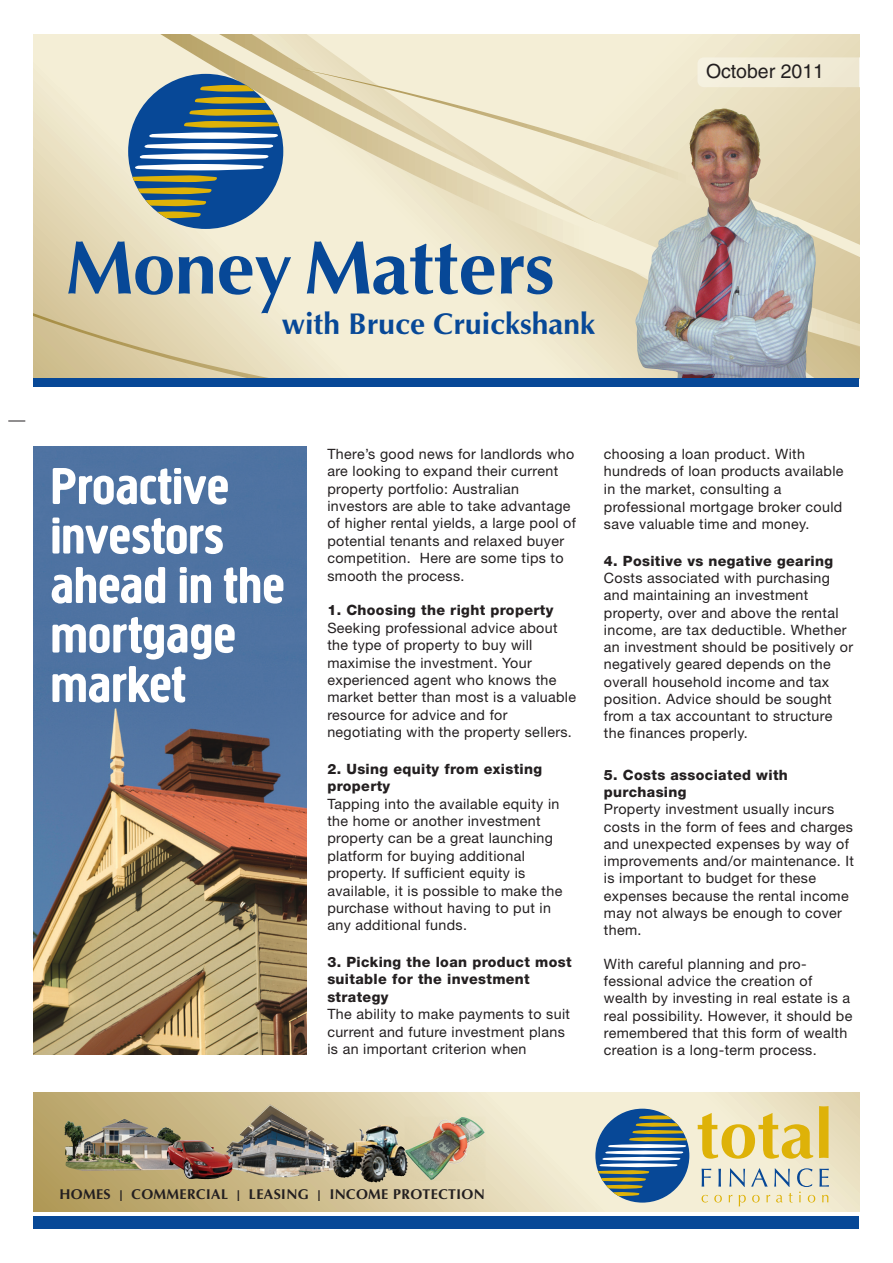
<style>
.page{position:relative;width:893px;height:1263px;background:#fff}
.page>*{position:absolute;margin:0;border:0;box-sizing:border-box;transform-origin:0 0}
.t1{font:76.5px "Optima Bold+EHTUVR";letter-spacing:-.01em;color:#074897}
.t2{font:54px/49.5px "Creighton+SMYSZW";letter-spacing:.015em;color:#fff}
.t3{font:30px "Optima Bold+EHTUVR";color:#074897}
.t4{font:19.5px "Helvetica";color:#231f20}
.t5{font:14.25px/17.2px "Helvetica Neue Roman+TKLQSG";letter-spacing:.025em;color:#231f20}
.t6{font:14.25px/17.4px "Helvetica Neue Heavy+ADUHOM";letter-spacing:.025em;color:#231f20}
.t7{font:14.25px "Optima Bold+EHTUVR";letter-spacing:.025em;color:#231f20}
</style>
<div class="page">
<svg style="left:34px;top:34px;width:825px;height:344px;background:#e8dfc0"></svg>
<svg style="left:294px;top:68px;width:565px;height:310px;background:#ece4c8"></svg>
<svg style="left:205px;top:1206px;width:654px;height:6px;background:#e3d8b6"></svg>
<div style="left:34px;top:1216px;width:825px;height:13px;background:#074897"></div>
<img style="left:635px;top:108px;width:171px;height:270px">
<svg style="left:859px;top:57px;width:1px;height:30px"></svg>
<img style="left:697px;top:57px;width:6px;height:30px">
<div style="left:128px;top:74px;width:155px;height:155px;background:#074897;border-radius:50%"></div>
<svg style="left:128px;top:85px;width:155px;height:133px"></svg>
<div style="left:34px;top:378px;width:825px;height:9px;background:#074897"></div>
<img style="left:34px;top:1093px;width:825px;height:113px">
<img style="left:34px;top:446px;width:272px;height:608px">
<svg style="left:8px;top:421px;width:17px;height:1px"></svg>
<h3 class="t4" style="left:706px;top:64px;width:119px">October 2011</h3>
<h1 class="t1" style="left:66px;top:241px;width:490px">Money Matters</h1>
<h3 class="t3" style="left:282px;top:313px;width:315px">with Bruce Cruickshank</h3>
<h2 class="t2" style="left:51px;top:465px;width:235px">Proactive investors ahead in the mortgage market</h2>
<p class="t5" style="left:327px;top:446px;width:250px">There’s good news for landlords who are looking to expand their current property portfolio: Australian investors are able to take advantage of higher rental yields, a large pool of potential tenants and relaxed buyer competition. Here are some tips to smooth the process.</p>
<p class="t6" style="left:327px;top:603px;width:227px">1. Choosing the right property</p>
<p class="t5" style="left:327px;top:620px;width:250px">Seeking professional advice about the type of property to buy will maximise the investment. Your experienced agent who knows the market better than most is a valuable resource for advice and for negotiating with the property sellers.</p>
<p class="t6" style="left:327px;top:761px;width:216px">2. Using equity from existing property</p>
<p class="t5" style="left:327px;top:796px;width:236px">Tapping into the available equity in the home or another investment property can be a great launching platform for buying additional property. If sufficient equity is available, it is possible to make the purchase without having to put in any additional funds.</p>
<p class="t6" style="left:327px;top:954px;width:246px">3. Picking the loan product most suitable for the investment strategy</p>
<p class="t5" style="left:327px;top:1006px;width:244px">The ability to make payments to suit current and future investment plans is an important criterion when</p>
<p class="t5" style="left:604px;top:446px;width:241px">choosing a loan product. With hundreds of loan products available in the market, consulting a professional mortgage broker could save valuable time and money.</p>
<p class="t6" style="left:604px;top:553px;width:231px">4. Positive vs negative gearing</p>
<p class="t5" style="left:604px;top:571px;width:251px">Costs associated with purchasing and maintaining an investment property, over and above the rental income, are tax deductible. Whether an investment should be positively or negatively geared depends on the overall household income and tax position. Advice should be sought from a tax accountant to structure the finances properly.</p>
<p class="t6" style="left:604px;top:767px;width:185px">5. Costs associated with purchasing</p>
<p class="t5" style="left:604px;top:802px;width:252px">Property investment usually incurs costs in the form of fees and charges and unexpected expenses by way of improvements and/or maintenance. It is important to budget for these expenses because the rental income may not always be enough to cover them.</p>
<p class="t5" style="left:604px;top:956px;width:250px">With careful planning and pro&shy;fessional advice the creation of wealth by investing in real estate is a real possibility. However, it should be remembered that this form of wealth creation is a long-term process.</p>
<p class="t7" style="left:59px;top:1189px;width:427px">HOMES | COMMERCIAL | LEASING | INCOME PROTECTION</p>
</div>
